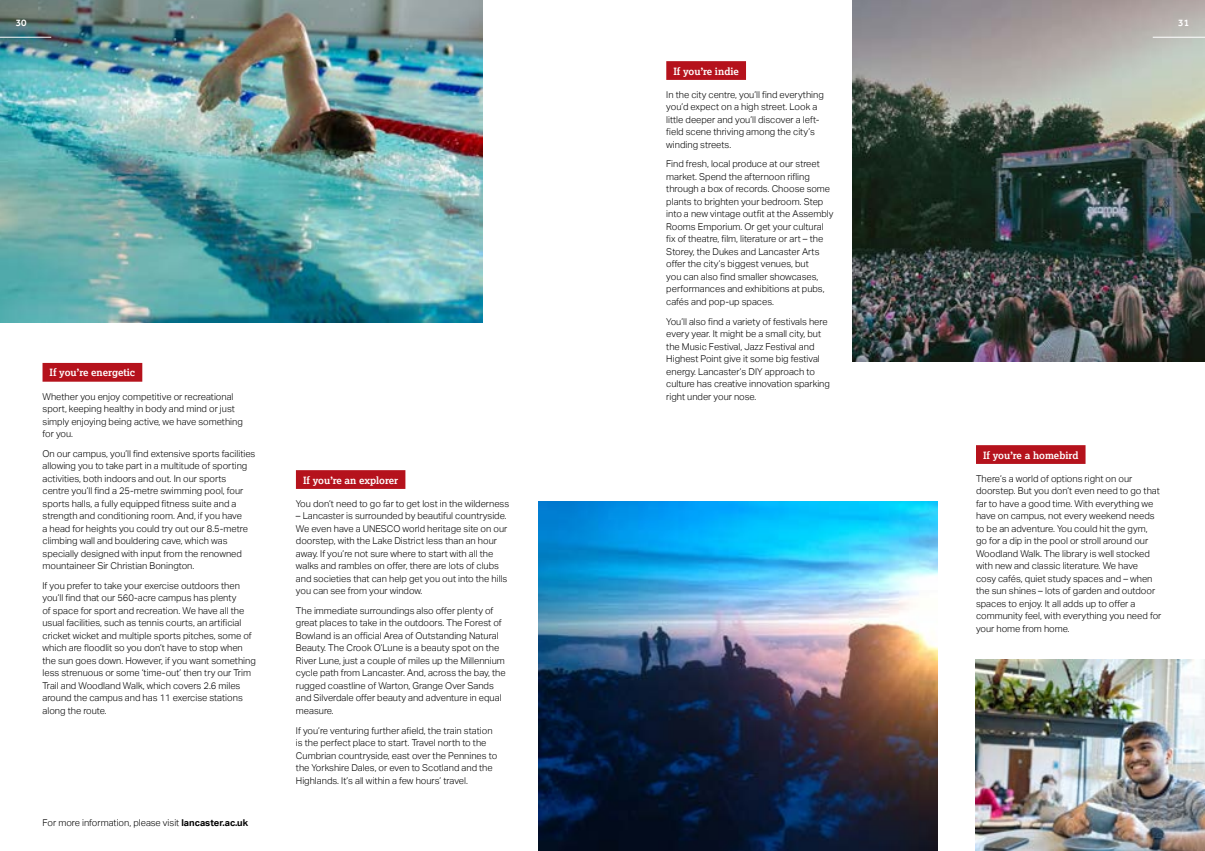
<style>
.page{position:relative;width:1205px;height:851px;background:#fff}
.page>*{position:absolute;margin:0;border:0;box-sizing:border-box;transform-origin:0 0}
.LU_Red_Block_Header{font:700 10px "Lexia";color:#fff}
.t1{font:500 10px "Effra";color:#fff}
.Body_Copy_-_Black{font:300 9.38px/12.5px "Aktiv Grotesk";color:#000}
.s1{font-weight:700}
</style>
<div class="page">
<img style="left:0;top:0;width:482px;height:322px">
<hr style="left:0;top:37px;width:51px;height:1px;background:#fff">
<img style="left:853px;top:0;width:352px;height:361px">
<hr style="left:1153px;top:37px;width:52px;height:1px;background:#fff">
<div style="left:296px;top:470px;width:109px;height:19px;background:#b5121c"></div>
<div style="left:43px;top:363px;width:99px;height:18px;background:#b5121c"></div>
<div style="left:666px;top:61px;width:80px;height:19px;background:#b5121c"></div>
<img style="left:539px;top:501px;width:398px;height:349px">
<div style="left:976px;top:445px;width:109px;height:19px;background:#b5121c"></div>
<img style="left:976px;top:659px;width:229px;height:191px">
<p class="t1" style="left:16px;top:17px;width:12px">30</p>
<p class="t1" style="left:1178px;top:17px;width:12px">31</p>
<p class="LU_Red_Block_Header" style="left:50px;top:366px;width:87px">If you’re energetic</p>
<p class="Body_Copy_-_Black" style="left:43px;top:390px;width:202px">Whether you enjoy competitive or recreational sport, keeping healthy in body and mind or just simply enjoying being active, we have something for you.</p>
<p class="Body_Copy_-_Black" style="left:43px;top:447px;width:214px">On our campus, you’ll find extensive sports facilities allowing you to take part in a multitude of sporting activities, both indoors and out. In our sports centre you’ll find a 25-metre swimming pool, four sports halls, a fully equipped fitness suite and a strength and conditioning room. And, if you have<br>a head for heights you could try out our 8.5-metre climbing wall and bouldering cave, which was specially designed with input from the renowned mountaineer Sir Christian Bonington.</p>
<p class="Body_Copy_-_Black" style="left:43px;top:579px;width:215px">If you prefer to take your exercise outdoors then you’ll find that our 560-acre campus has plenty<br>of space for sport and recreation. We have all the usual facilities, such as tennis courts, an artificial cricket wicket and multiple sports pitches, some of which are floodlit so you don’t have to stop when the sun goes down. However, if you want something less strenuous or some ‘time-out’ then try our Trim Trail and Woodland Walk, which covers 2.6 miles around the campus and has 11 exercise stations along the route.</p>
<p class="Body_Copy_-_Black" style="left:43px;top:816px;width:207px">For more information, please visit <span class="s1">lancaster.ac.uk</span></p>
<p class="LU_Red_Block_Header" style="left:303px;top:473px;width:97px">If you’re an explorer</p>
<p class="Body_Copy_-_Black" style="left:296px;top:497px;width:215px">You don’t need to go far to get lost in the wilderness</p>
<p class="Body_Copy_-_Black" style="left:296px;top:509px;width:213px">– Lancaster is surrounded by beautiful countryside.<br>We even have a UNESCO world heritage site on our doorstep, with the Lake District less than an hour away. If you’re not sure where to start with all the walks and rambles on offer, there are lots of clubs and societies that can help get you out into the hills you can see from your window.</p>
<p class="Body_Copy_-_Black" style="left:296px;top:604px;width:211px">The immediate surroundings also offer plenty of great places to take in the outdoors. The Forest of Bowland is an official Area of Outstanding Natural Beauty. The Crook O’Lune is a beauty spot on the River Lune, just a couple of miles up the Millennium cycle path from Lancaster. And, across the bay, the rugged coastline of Warton, Grange Over Sands and Silverdale offer beauty and adventure in equal measure.</p>
<p class="Body_Copy_-_Black" style="left:296px;top:724px;width:203px">If you’re venturing further afield, the train station is the perfect place to start. Travel north to the Cumbrian countryside, east over the Pennines to the Yorkshire Dales, or even to Scotland and the Highlands. It’s all within a few hours’ travel.</p>
<p class="LU_Red_Block_Header" style="left:673px;top:65px;width:67px">If you’re indie</p>
<p class="Body_Copy_-_Black" style="left:666px;top:88px;width:159px">In the city centre, you’ll find everything you’d expect on a high street. Look a little deeper and you’ll discover a left&shy;field scene thriving among the city’s winding streets.</p>
<p class="Body_Copy_-_Black" style="left:666px;top:158px;width:169px">Find fresh, local produce at our street market. Spend the afternoon rifling through a box of records. Choose some plants to brighten your bedroom. Step into a new vintage outfit at the Assembly Rooms Emporium. Or get your cultural fix of theatre, film, literature or art – the Storey, the Dukes and Lancaster Arts offer the city’s biggest venues, but<br>you can also find smaller showcases, performances and exhibitions at pubs, cafés and pop-up spaces.</p>
<p class="Body_Copy_-_Black" style="left:666px;top:315px;width:165px">You’ll also find a variety of festivals here every year. It might be a small city, but the Music Festival, Jazz Festival and Highest Point give it some big festival energy. Lancaster’s DIY approach to culture has creative innovation sparking right under your nose.</p>
<p class="LU_Red_Block_Header" style="left:983px;top:448px;width:97px">If you’re a homebird</p>
<p class="Body_Copy_-_Black" style="left:976px;top:472px;width:187px">There’s a world of options right on our doorstep. But you don’t even need to go that far to have a good time. With everything we have on campus, not every weekend needs to be an adventure. You could hit the gym,<br>go for a dip in the pool or stroll around our Woodland Walk. The library is well stocked with new and classic literature. We have<br>cosy cafés, quiet study spaces and – when the sun shines – lots of garden and outdoor spaces to enjoy. It all adds up to offer a community feel, with everything you need for your home from home.</p>
</div>
